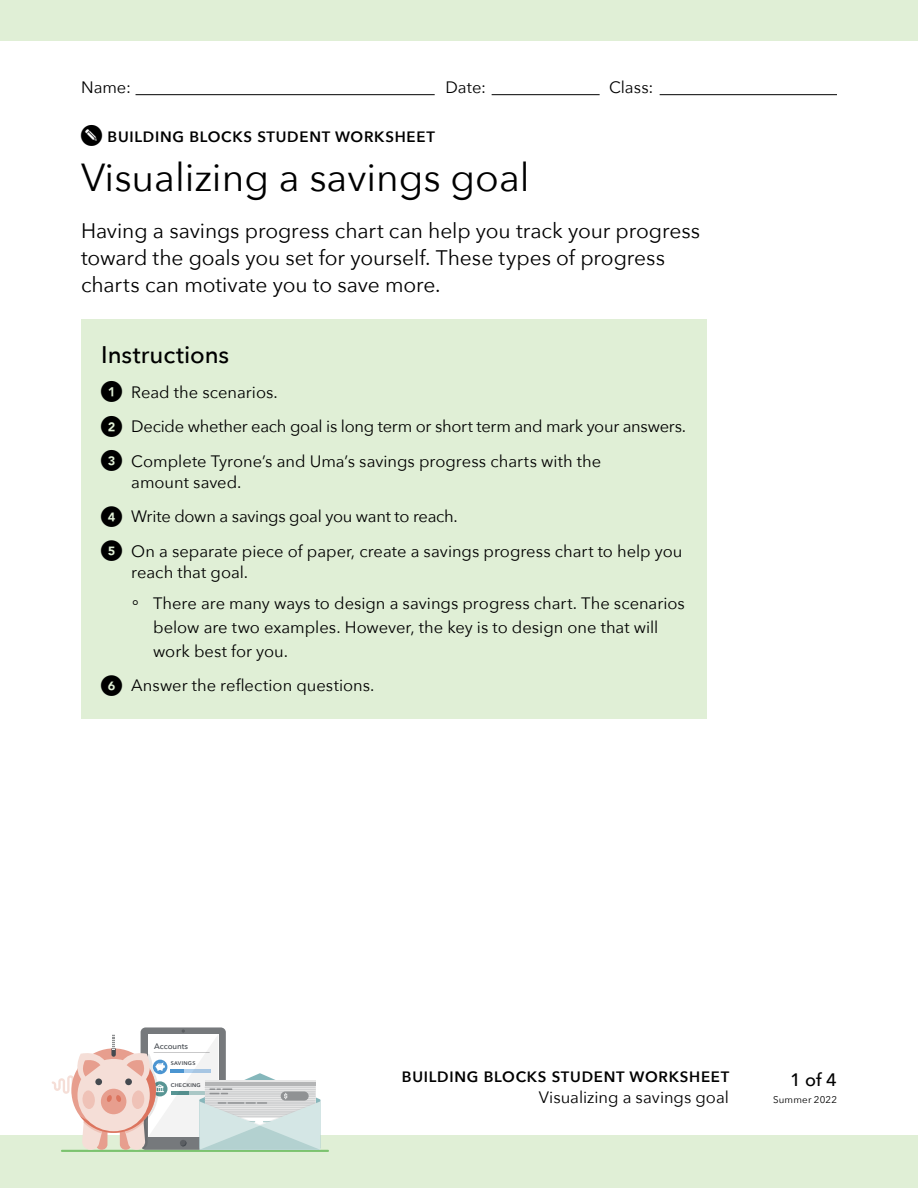
<style>
.page{position:relative;width:918px;height:1188px;background:#fff}
.page>*{position:absolute;margin:0;border:0;box-sizing:border-box;transform-origin:0 0}
.t1{font:39px "Avenir Next";color:#000}
.t2{font:500 24px "Avenir Next";color:#000}
.t3{font:21px/27px "Avenir Next";letter-spacing:-.005em;color:#000}
.t4{font:500 18px "Avenir Next";color:#000}
.Paragraph{font:16.5px/21px "Avenir Next";color:#000}
.Paragraph-2{font:16.5px "Avenir Next";letter-spacing:-.02em;color:#000}
.t5{font:600 15px "Avenir Next";letter-spacing:.05em;color:#000}
.t6{font:9.75px "Avenir Next";letter-spacing:.02em;color:#000}
.t7{font:500 8.1px "Avenir Next";color:#44494f}
.t8{font:600 5.4px "Avenir Next";letter-spacing:.05em;color:#44494f}
</style>
<div class="page">
<div style="left:0;top:0;width:918px;height:40px;background:#e0efd6"></div>
<div style="left:0;top:1135px;width:918px;height:53px;background:#e0efd6"></div>
<hr style="left:61px;top:1150px;width:268px;height:2px;background:#7cc36f">
<svg style="left:52px;top:1029px;width:268px;height:121px"></svg>
<div style="left:81px;top:319px;width:625px;height:399px;background:#e0efd6"></div>
<hr style="left:136px;top:94px;width:299px;height:1px;background:#000">
<hr style="left:492px;top:94px;width:108px;height:1px;background:#000">
<hr style="left:660px;top:94px;width:177px;height:1px;background:#000">
<p class="Paragraph" style="left:81px;top:76px;width:51px">Name:</p>
<p class="Paragraph" style="left:446px;top:76px;width:42px">Date:</p>
<p class="Paragraph" style="left:609px;top:76px;width:46px">Class:</p>
<p class="t5" style="left:108px;top:124px;width:329px">BUILDING BLOCKS STUDENT WORKSHEET</p>
<h1 class="t1" style="left:81px;top:144px;width:450px">Visualizing a savings goal</h1>
<p class="t3" style="left:81px;top:216px;width:621px">Having a savings progress chart can help you track your progress toward the goals you set for yourself. These types of progress charts can motivate you to save more.</p>
<h2 class="t2" style="left:101px;top:335px;width:130px">Instructions</h2>
<p class="Paragraph" style="left:131px;top:381px;width:148px">Read the scenarios.</p>
<p class="Paragraph-2" style="left:131px;top:413px;width:556px">Decide whether each goal is long term or short term and mark your answers.</p>
<p class="Paragraph" style="left:131px;top:450px;width:472px">Complete Tyrone’s and Uma’s savings progress charts with the amount saved.</p>
<p class="Paragraph-2" style="left:131px;top:503px;width:328px">Write down a savings goal you want to reach.</p>
<p class="Paragraph" style="left:131px;top:540px;width:553px">On a separate piece of paper, create a savings progress chart to help you reach that goal.</p>
<p class="Paragraph" style="left:153px;top:590px;width:533px;line-height:24px;text-indent:-21px">° There are many ways to design a savings progress chart. The scenarios below are two examples. However, the key is to design one that will work best for you.</p>
<p class="Paragraph" style="left:131px;top:674px;width:245px">Answer the reflection questions.</p>
<p class="t7" style="left:154px;top:1039px;width:35px">Accounts</p>
<p class="t8" style="left:171px;top:1059px;width:26px">SAVINGS</p>
<p class="t8" style="left:171px;top:1081px;width:32px">CHECKING</p>
<p class="t5" style="left:402px;top:1064px;width:329px">BUILDING BLOCKS STUDENT WORKSHEET</p>
<p class="t4" style="left:790px;top:1065px;width:48px">1 of 4</p>
<p class="Paragraph" style="left:539px;top:1086px;width:192px">Visualizing a savings goal</p>
<p class="t6" style="left:773px;top:1092px;width:65px">Summer 2022</p>
</div>
